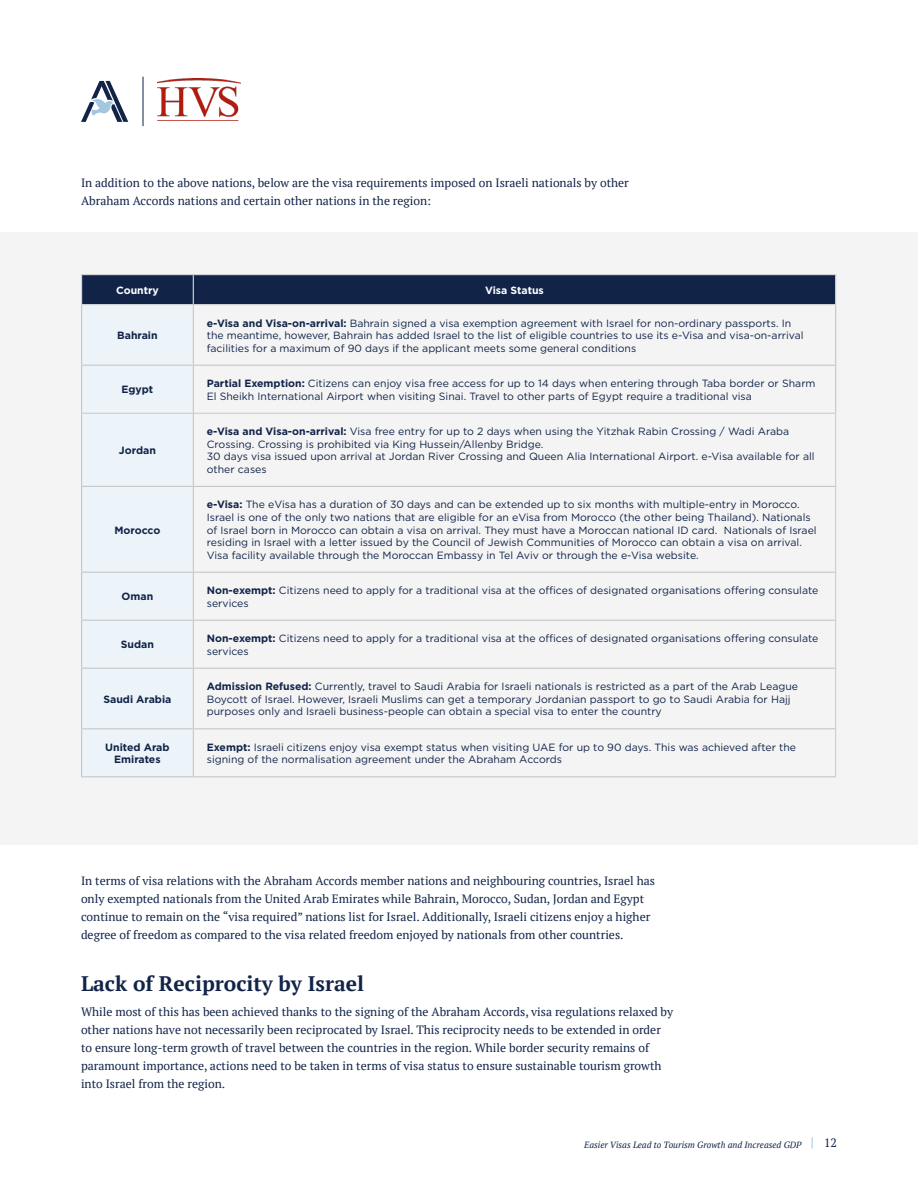
<style>
.page{position:relative;width:918px;height:1188px;background:#fff}
.page>*{position:absolute;margin:0;border:0;box-sizing:border-box;transform-origin:0 0}
.t1{font:700 21px "PT Serif";color:#112448}
.t2{font:12px/18px "PT Serif";color:#112448}
.t3{font:10.5px/12.6px "Gotham";color:#112448}
.t4{font:700 10.5px/12.6px "Gotham";color:#112448;text-align:center}
.t5{font:700 10.5px "Gotham";color:#fff}
.t6{font:italic 9px "PT Serif";color:#112448}
.s1{font-weight:700}
</style>
<div class="page">
<svg style="left:812px;top:1137px;width:1px;height:12px"></svg>
<svg style="left:81px;top:81px;width:47px;height:41px"></svg>
<img style="left:158px;top:78px;width:82px;height:43px">
<hr style="left:143px;top:77px;width:1px;height:49px;background:#112448">
<div style="left:0;top:232px;width:918px;height:613px;background:#f4f4f5"></div>
<svg style="left:82px;top:305px;width:111px;height:471px"></svg>
<hr style="left:81px;top:305px;width:1px;height:60px;background:#c7c8ca">
<hr style="left:193px;top:305px;width:1px;height:60px;background:#c7c8ca">
<hr style="left:81px;top:365px;width:112px;height:1px;background:#c7c8ca">
<hr style="left:81px;top:366px;width:1px;height:47px;background:#c7c8ca">
<hr style="left:193px;top:365px;width:643px;height:1px;background:#c7c8ca">
<hr style="left:193px;top:366px;width:1px;height:47px;background:#c7c8ca">
<hr style="left:81px;top:413px;width:1px;height:73px;background:#c7c8ca">
<hr style="left:193px;top:414px;width:1px;height:72px;background:#c7c8ca">
<hr style="left:82px;top:413px;width:111px;height:1px;background:#c7c8ca">
<hr style="left:193px;top:413px;width:643px;height:1px;background:#c7c8ca">
<hr style="left:81px;top:274px;width:112px;height:1px;background:#d2d3d5">
<hr style="left:193px;top:274px;width:643px;height:1px;background:#d2d3d5">
<svg style="left:81px;top:275px;width:755px;height:30px;background:#192b4e"></svg>
<hr style="left:835px;top:305px;width:1px;height:60px;background:#c7c8ca">
<hr style="left:835px;top:366px;width:1px;height:47px;background:#c7c8ca">
<hr style="left:835px;top:414px;width:1px;height:72px;background:#c7c8ca">
<hr style="left:835px;top:620px;width:1px;height:48px;background:#c7c8ca">
<hr style="left:835px;top:572px;width:1px;height:48px;background:#c7c8ca">
<hr style="left:81px;top:620px;width:112px;height:1px;background:#c7c8ca">
<hr style="left:193px;top:620px;width:642px;height:1px;background:#c7c8ca">
<hr style="left:193px;top:486px;width:642px;height:1px;background:#c7c8ca">
<hr style="left:81px;top:572px;width:112px;height:1px;background:#c7c8ca">
<hr style="left:193px;top:572px;width:642px;height:1px;background:#c7c8ca">
<hr style="left:835px;top:486px;width:1px;height:86px;background:#c7c8ca">
<hr style="left:81px;top:486px;width:112px;height:1px;background:#c7c8ca">
<hr style="left:81px;top:487px;width:1px;height:85px;background:#c7c8ca">
<hr style="left:193px;top:487px;width:1px;height:85px;background:#c7c8ca">
<hr style="left:81px;top:573px;width:1px;height:47px;background:#c7c8ca">
<hr style="left:193px;top:573px;width:1px;height:47px;background:#c7c8ca">
<hr style="left:81px;top:621px;width:1px;height:47px;background:#c7c8ca">
<hr style="left:193px;top:621px;width:1px;height:47px;background:#c7c8ca">
<hr style="left:81px;top:669px;width:1px;height:59px;background:#c7c8ca">
<hr style="left:193px;top:669px;width:1px;height:59px;background:#c7c8ca">
<hr style="left:81px;top:729px;width:1px;height:47px;background:#c7c8ca">
<hr style="left:193px;top:729px;width:1px;height:47px;background:#c7c8ca">
<hr style="left:835px;top:729px;width:1px;height:47px;background:#c7c8ca">
<hr style="left:81px;top:776px;width:112px;height:1px;background:#c7c8ca">
<hr style="left:193px;top:776px;width:643px;height:1px;background:#c7c8ca">
<hr style="left:81px;top:668px;width:112px;height:1px;background:#c7c8ca">
<hr style="left:193px;top:668px;width:642px;height:1px;background:#c7c8ca">
<hr style="left:81px;top:728px;width:112px;height:1px;background:#c7c8ca">
<hr style="left:193px;top:728px;width:642px;height:1px;background:#c7c8ca">
<hr style="left:835px;top:668px;width:1px;height:61px;background:#c7c8ca">
<p class="t2" style="left:81px;top:174px;width:549px">In addition to the above nations, below are the visa requirements imposed on Israeli nationals by other<br>Abraham Accords nations and certain other nations in the region:</p>
<p class="t5" style="left:116px;top:283px;width:44px">Country</p>
<p class="t5" style="left:485px;top:283px;width:60px">Visa Status</p>
<p class="t4" style="left:117px;top:329px;width:42px">Bahrain</p>
<p class="t3" style="left:207px;top:316px;width:598px"><span class="s1">e-Visa and Visa-on-arrival:</span> Bahrain signed a visa exemption agreement with Israel for non-ordinary passports. In the meantime, however, Bahrain has added Israel to the list of eligible countries to use its e-Visa and visa-on-arrival facilities for a maximum of 90 days if the applicant meets some general conditions</p>
<p class="t4" style="left:122px;top:383px;width:33px">Egypt</p>
<p class="t3" style="left:207px;top:377px;width:610px"><span class="s1">Partial Exemption:</span> Citizens can enjoy visa free access for up to 14 days when entering through Taba border or Sharm<br>El Sheikh International Airport when visiting Sinai. Travel to other parts of Egypt require a traditional visa</p>
<p class="t4" style="left:119px;top:444px;width:39px">Jordan</p>
<p class="t4" style="left:114px;top:523px;width:47px">Morocco</p>
<p class="t3" style="left:207px;top:425px;width:609px"><span class="s1">e-Visa and Visa-on-arrival:</span> Visa free entry for up to 2 days when using the Yitzhak Rabin Crossing / Wadi Araba Crossing. Crossing is prohibited via King Hussein/Allenby Bridge.<br>30 days visa issued upon arrival at Jordan River Crossing and Queen Alia International Airport. e-Visa available for all other cases</p>
<p class="t3" style="left:207px;top:498px;width:611px"><span class="s1">e-Visa:</span> The eVisa has a duration of 30 days and can be extended up to six months with multiple-entry in Morocco.<br>Israel is one of the only two nations that are eligible for an eVisa from Morocco (the other being Thailand). Nationals of Israel born in Morocco can obtain a visa on arrival. They must have a Moroccan national ID card. Nationals of Israel residing in Israel with a letter issued by the Council of Jewish Communities of Morocco can obtain a visa on arrival.<br>Visa facility available through the Moroccan Embassy in Tel Aviv or through the e-Visa website.</p>
<p class="t4" style="left:122px;top:590px;width:33px">Oman</p>
<p class="t3" style="left:207px;top:584px;width:613px"><span class="s1">Non-exempt:</span> Citizens need to apply for a traditional visa at the offices of designated organisations offering consulate services</p>
<p class="t4" style="left:121px;top:638px;width:35px">Sudan</p>
<p class="t3" style="left:207px;top:632px;width:613px"><span class="s1">Non-exempt:</span> Citizens need to apply for a traditional visa at the offices of designated organisations offering consulate services</p>
<p class="t4" style="left:103px;top:693px;width:69px">Saudi Arabia</p>
<p class="t3" style="left:207px;top:680px;width:593px"><span class="s1">Admission Refused:</span> Currently, travel to Saudi Arabia for Israeli nationals is restricted as a part of the Arab League<br>Boycott of Israel. However, Israeli Muslims can get a temporary Jordanian passport to go to Saudi Arabia for Hajj purposes only and Israeli business-people can obtain a special visa to enter the country</p>
<p class="t4" style="left:105px;top:741px;width:66px">United Arab<br>Emirates</p>
<p class="t3" style="left:207px;top:740px;width:591px"><span class="s1">Exempt:</span> Israeli citizens enjoy visa exempt status when visiting UAE for up to 90 days. This was achieved after the signing of the normalisation agreement under the Abraham Accords</p>
<p class="t2" style="left:81px;top:872px;width:575px">In terms of visa relations with the Abraham Accords member nations and neighbouring countries, Israel has only exempted nationals from the United Arab Emirates while Bahrain, Morocco, Sudan, Jordan and Egypt continue to remain on the “visa required” nations list for Israel. Additionally, Israeli citizens enjoy a higher degree of freedom as compared to the visa related freedom enjoyed by nationals from other countries.</p>
<h1 class="t1" style="left:81px;top:970px;width:285px">Lack of Reciprocity by Israel</h1>
<p class="t2" style="left:81px;top:1003px;width:594px">While most of this has been achieved thanks to the signing of the Abraham Accords, visa regulations relaxed by other nations have not necessarily been reciprocated by Israel. This reciprocity needs to be extended in order to ensure long-term growth of travel between the countries in the region. While border security remains of paramount importance, actions need to be taken in terms of visa status to ensure sustainable tourism growth into Israel from the region.</p>
<p class="t6" style="left:584px;top:1139px;width:219px">Easier Visas Lead to Tourism Growth and Increased GDP</p>
<p class="t2" style="left:824px;top:1134px;width:14px">12</p>
</div>
